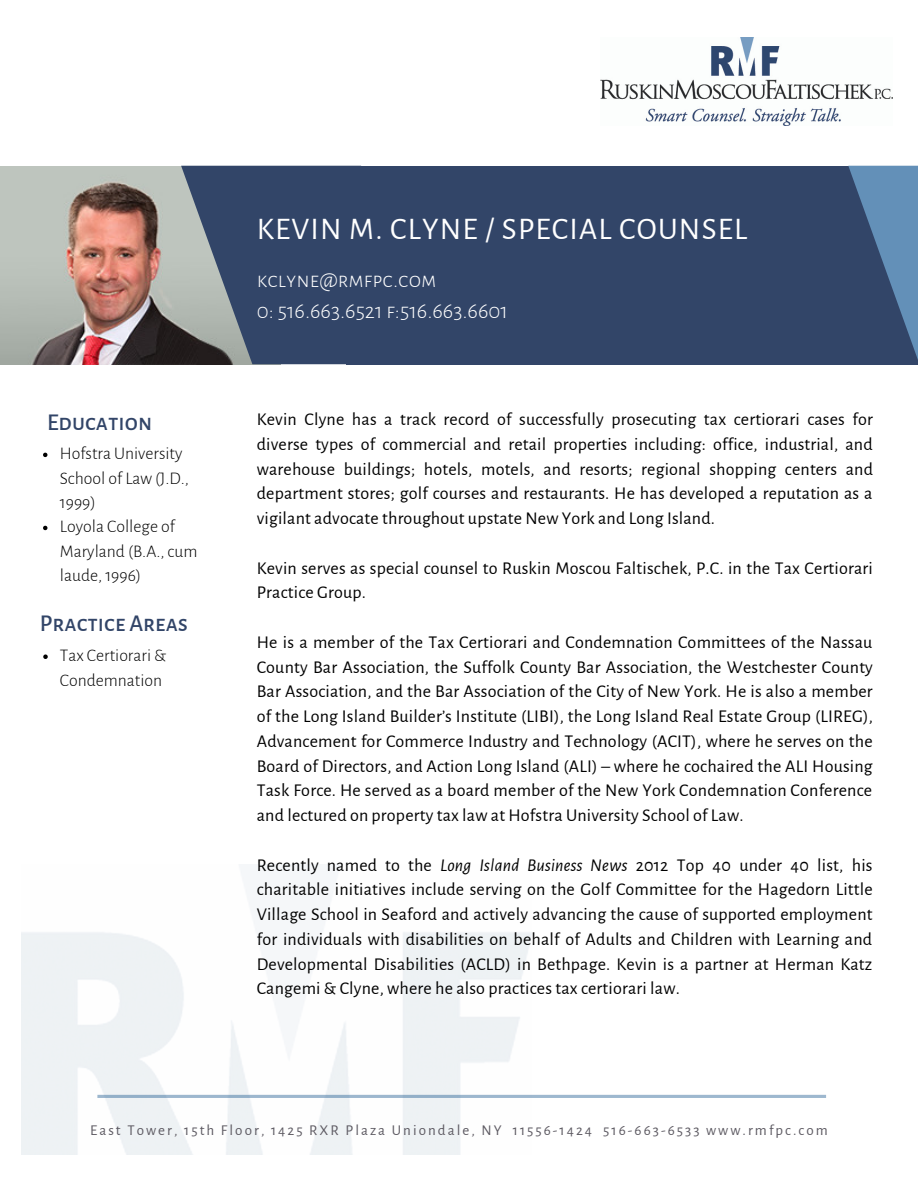
<style>
.page{position:relative;width:918px;height:1188px;background:#fff}
.page>*{position:absolute;margin:0;border:0;box-sizing:border-box;transform-origin:0 0}
.t1{font:31.5px "Alegreya Sans SC";letter-spacing:.04em;color:#fff}
.t2{font:500 23.55px "Alegreya Sans SC";color:#324568}
.t3{font:300 22.5px "Alegreya Sans SC";color:#fff}
.t4{font:18px/24.8px "Alegreya Sans";letter-spacing:.01em;color:#000;text-align:justify}
.t5{font:300 17.7px/24.3px "Alegreya Sans";color:#000}
.t6{font:15px "Alegreya Sans";letter-spacing:.135em;color:#5d5a62}
.s1{font-style:italic}
</style>
<div class="page">
<img style="left:0;top:166px;width:181px;height:198px">
<div style="left:346px;top:166px;width:572px;height:198px;background:#324568"></div>
<svg style="left:181px;top:166px;width:165px;height:198px;background:#495973"></svg>
<svg style="left:848px;top:166px;width:70px;height:194px"></svg>
<img style="left:600px;top:37px;width:293px;height:89px">
<svg style="left:97px;top:1095px;width:729px;height:3px;background:#9cb6cd"></svg>
<svg style="left:43px;top:453px;width:4px;height:4px"></svg>
<svg style="left:43px;top:526px;width:4px;height:4px"></svg>
<svg style="left:43px;top:654px;width:5px;height:5px"></svg>
<p class="t2" style="left:47px;top:411px;width:107px">Education</p>
<p class="t5" style="left:60px;top:442px;width:131px">Hofstra University<br>School of Law (J.D.,<br>1999)</p>
<p class="t5" style="left:60px;top:515px;width:139px">Loyola College of<br>Maryland (B.A., cum laude, 1996)</p>
<p class="t2" style="left:40px;top:612px;width:150px">Practice Areas</p>
<p class="t5" style="left:60px;top:644px;width:108px;line-height:24.8px">Tax Certiorari &amp;<br>Condemnation</p>
<p class="t1" style="left:257px;top:214px;width:492px">KEVIN M. CLYNE / SPECIAL COUNSEL</p>
<p class="t3" style="left:257px;top:269px;width:181px">kclyne@rmfpc.com</p>
<p class="t3" style="left:257px;top:300px;width:253px">0: 516.663.6521 f:516.663.6601</p>
<p class="t4" style="left:257px;top:407px;width:618px">Kevin Clyne has a track record of successfully prosecuting tax certiorari cases for diverse types of commercial and retail properties including: office, industrial, and warehouse buildings; hotels, motels, and resorts; regional shopping centers and department stores; golf courses and restaurants. He has developed a reputation as a vigilant advocate throughout upstate New York and Long Island.</p>
<p class="t4" style="left:257px;top:556px;width:618px">Kevin serves as special counsel to Ruskin Moscou Faltischek, P.C. in the Tax Certiorari<br>Practice Group.</p>
<p class="t4" style="left:257px;top:630px;width:618px">He is a member of the Tax Certiorari and Condemnation Committees of the Nassau County Bar Association, the Suffolk County Bar Association, the Westchester County Bar Association, and the Bar Association of the City of New York. He is also a member of the Long Island Builder’s Institute (LIBI), the Long Island Real Estate Group (LIREG), Advancement for Commerce Industry and Technology (ACIT), where he serves on the Board of Directors, and Action Long Island (ALI) – where he cochaired the ALI Housing Task Force. He served as a board member of the New York Condemnation Conference and lectured on property tax law at Hofstra University School of Law.</p>
<p class="t4" style="left:257px;top:853px;width:617px">Recently named to the <span class="s1">Long Island Business News</span> 2012 Top 40 under 40 list, his charitable initiatives include serving on the Golf Committee for the Hagedorn Little Village School in Seaford and actively advancing the cause of supported employment for individuals with disabilities on behalf of Adults and Children with Learning and Developmental Disabilities (ACLD) in Bethpage. Kevin is a partner at Herman Katz Cangemi &amp; Clyne, where he also practices tax certiorari law.</p>
<p class="t6" style="left:90px;top:1123px;width:739px">East Tower, 15th Floor, 1425 RXR Plaza Uniondale, NY 11556-1424 516-663-6533 www.rmfpc.com</p>
</div>
